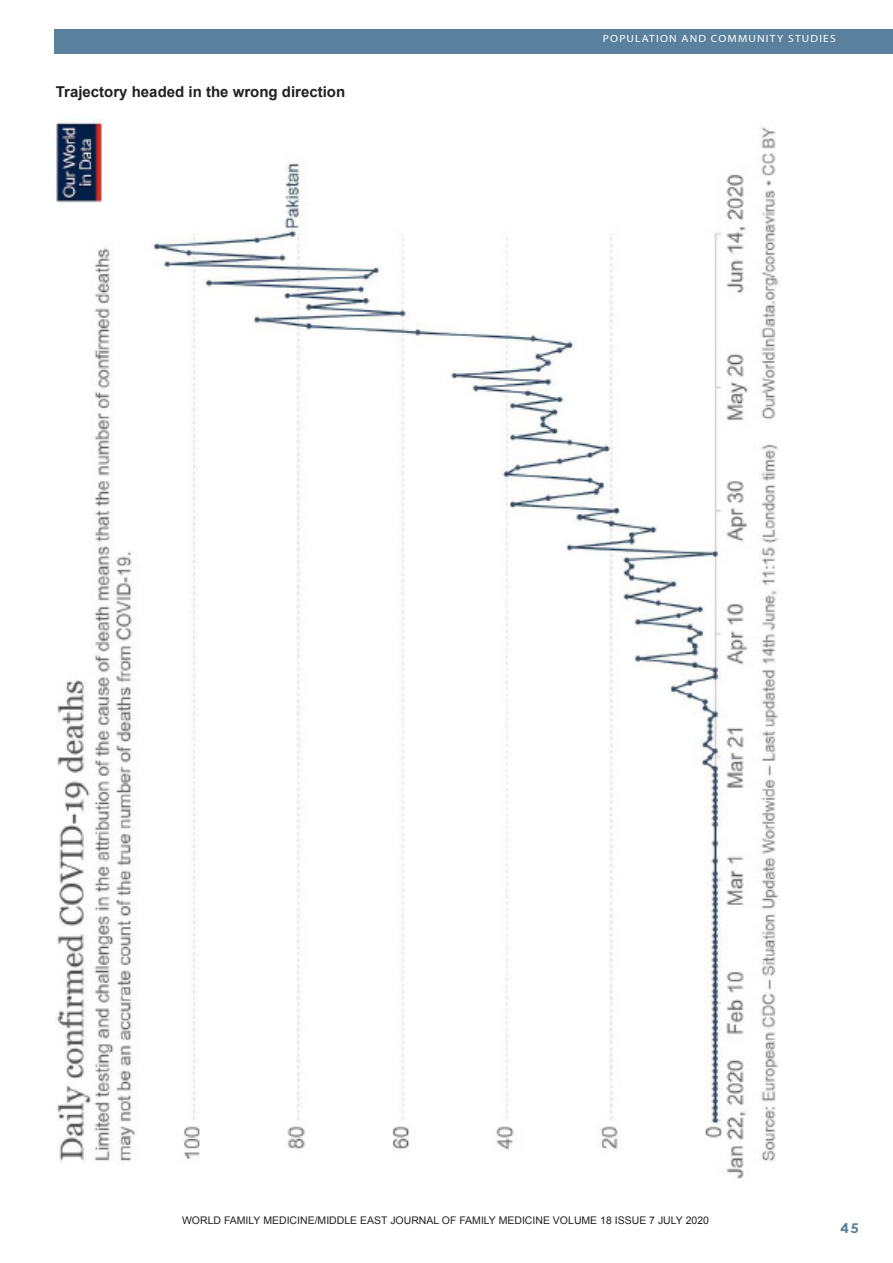
<style>
.page{position:relative;width:893px;height:1263px;background:#fff}
.page>*{position:absolute;margin:0;border:0;box-sizing:border-box;transform-origin:0 0}
.Footnote_Text{font:700 15px "Arial";color:#231f20}
.t1{font:700 13.5px "Century Gothic";color:#59809c;scale:1.1 1}
.Footnote_Text-2{font:10.5px "Arial";color:#231f20}
.t2{font:10.5px "Myriad";letter-spacing:.1em;color:#fff;scale:1.1 1}
</style>
<div class="page">
<div style="left:54px;top:30px;width:839px;height:24px;background:#59809c"></div>
<img style="left:56px;top:118px;width:723px;height:1061px">
<p class="Footnote_Text" style="left:56px;top:82px;width:291px">Trajectory headed in the wrong direction</p>
<p class="t2" style="left:603px;top:34px;width:213px">POPULATION AND COMMUNITY STUDIES</p>
<p class="Footnote_Text-2" style="left:182px;top:1214px;width:528px">WORLD FAMILY MEDICINE/MIDDLE EAST JOURNAL OF FAMILY MEDICINE VOLUME 18 ISSUE 7 JULY 2020</p>
<p class="t1" style="left:840px;top:1218px;width:18px">45</p>
</div>
